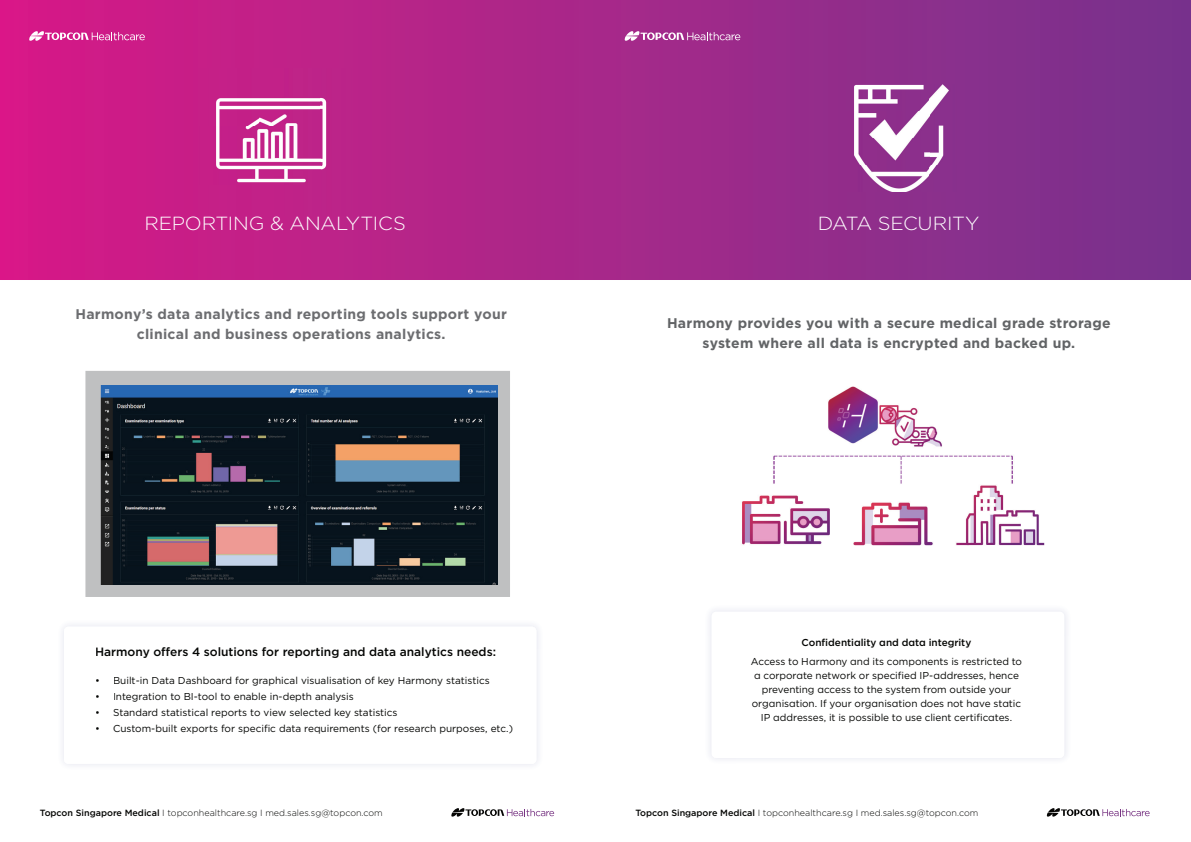
<style>
.page{position:relative;width:1191px;height:842px;background:#fff}
.page>*{position:absolute;margin:0;border:0;box-sizing:border-box;transform-origin:0 0}
.t1{font:300 19px "Gotham";letter-spacing:-.015em;color:#fff;scale:1.05 1}
.t2{font:700 14px/20px "Gotham";letter-spacing:.02em;color:#626466;text-align:center}
.t3{font:700 14px/20px "Gotham";letter-spacing:.02em;color:#6c6d70;text-align:center}
.t4{font:500 12px "Gotham";color:#040503}
.t5{font:10px/14px "Gotham";color:#040503;text-align:center}
.t6{font:500 10px "Gotham";letter-spacing:-.005em;color:#040503}
.t7{font:300 9px "Gotham";color:#040503}
.s1{font-weight:500}
</style>
<div class="page">
<svg style="left:451px;top:808px;width:103px;height:9px"></svg>
<svg style="left:1046px;top:808px;width:103px;height:9px"></svg>
<svg style="left:0;top:0;width:1191px;height:280px;background:#a52789"></svg>
<img style="left:710px;top:636px;width:26px;height:123px">
<div style="left:711px;top:612px;width:353px;height:146px;background:#fff;border-radius:4px"></div>
<svg style="left:624px;top:31px;width:116px;height:10px"></svg>
<img style="left:846px;top:84px;width:110px;height:108px">
<img style="left:742px;top:386px;width:303px;height:160px">
<div style="left:85px;top:371px;width:425px;height:226px;background:#bfc0c1"></div>
<svg style="left:29px;top:31px;width:116px;height:10px"></svg>
<img style="left:199px;top:68px;width:152px;height:147px">
<img style="left:100px;top:385px;width:397px;height:200px">
<h1 class="t1" style="left:145px;top:211px;width:250px">REPORTING &amp; ANALYTICS</h1>
<h1 class="t1" style="left:818px;top:211px;width:155px">DATA SECURITY</h1>
<h2 class="t3" style="left:75px;top:304px;width:433px">Harmony’s data analytics and reporting tools support your clinical and business operations analytics.</h2>
<p class="t4" style="left:95px;top:643px;width:402px">Harmony offers 4 solutions for reporting and data analytics needs:</p>
<p class="t5" style="left:95px;top:673px;width:396px">• Built-in Data Dashboard for graphical visualisation of key Harmony statistics</p>
<p class="t5" style="left:95px;top:689px;width:260px">• Integration to BI-tool to enable in-depth analysis</p>
<p class="t5" style="left:95px;top:705px;width:304px">• Standard statistical reports to view selected key statistics</p>
<p class="t5" style="left:95px;top:721px;width:419px">• Custom-built exports for specific data requirements (for research purposes, etc.)</p>
<p class="t4" style="left:161px;top:643px;width:11px">f</p>
<h2 class="t2" style="left:667px;top:313px;width:445px">Harmony provides you with a secure medical grade strorage system where all data is encrypted and backed up.</h2>
<p class="t6" style="left:801px;top:636px;width:171px">Confidentiality and data integrity</p>
<p class="t5" style="left:751px;top:654px;width:273px">Access to Harmony and its components is restricted to a corporate network or specified IP-addresses, hence preventing access to the system from outside your organisation. If your organisation does not have static IP addresses, it is possible to use client certificates.</p>
<p class="t7" style="left:40px;top:807px;width:344px"><span class="s1">Topcon Singapore Medical</span> I topconhealthcare.sg I med.sales.sg@topcon.com</p>
<p class="t7" style="left:635px;top:807px;width:344px"><span class="s1">Topcon Singapore Medical</span> I topconhealthcare.sg I med.sales.sg@topcon.com</p>
</div>
